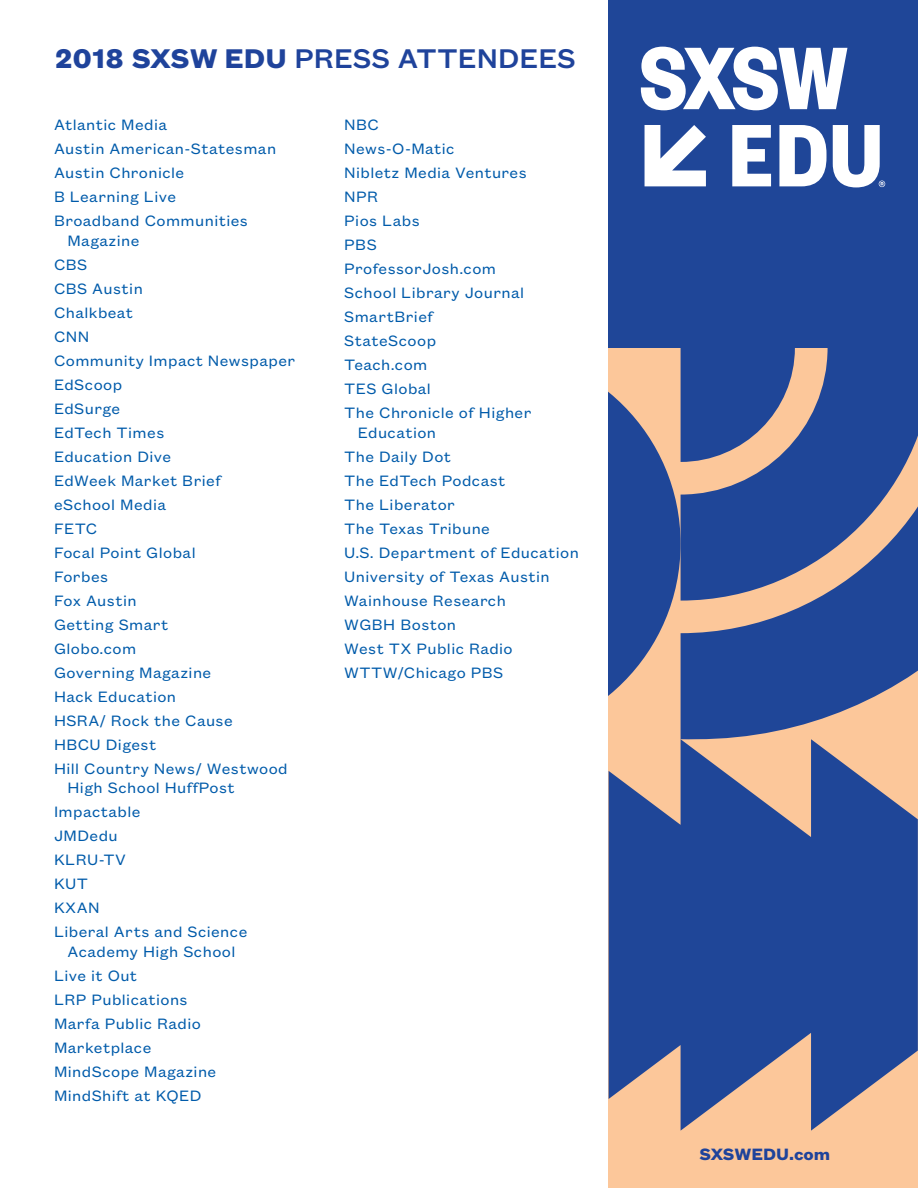
<style>
.page{position:relative;width:918px;height:1188px;background:#fff}
.page>*{position:absolute;margin:0;border:0;box-sizing:border-box;transform-origin:0 0}
.t1{font:500 29.7px "Founders Grotesk Text";color:#1f439b}
.t2{font:700 18px "Founders Grotesk Text";color:#1f439b}
.text{font:16.5px/19.5px "Founders Grotesk Text";letter-spacing:.025em;color:#005baa}
.s1{font-weight:700}
</style>
<div class="page">
<div style="left:609px;top:0;width:309px;height:1188px;background:#fcc79a"></div>
<div style="left:609px;top:0;width:309px;height:348px;background:#1f4698"></div>
<svg style="left:609px;top:739px;width:309px;height:392px;fill:#1f4698"></svg>
<svg style="left:795px;top:348px;width:123px;height:379px;fill:#1f4698"></svg>
<svg style="left:609px;top:348px;width:186px;height:392px"></svg>
<svg style="left:641px;top:46px;width:245px;height:142px"></svg>
<h1 class="t1" style="left:55px;top:38px;width:522px"><span class="s1">2018 SXSW EDU</span> PRESS ATTENDEES</h1>
<p class="text" style="left:54px;top:114px;width:115px">Atlantic Media</p>
<p class="text" style="left:54px;top:138px;width:224px">Austin American-Statesman</p>
<p class="text" style="left:54px;top:162px;width:132px">Austin Chronicle</p>
<p class="text" style="left:54px;top:186px;width:124px">B Learning Live</p>
<p class="text" style="left:68px;top:210px;width:182px;text-indent:-14px">Broadband Communities<br>Magazine</p>
<p class="text" style="left:54px;top:254px;width:35px">CBS</p>
<p class="text" style="left:54px;top:278px;width:90px">CBS Austin</p>
<p class="text" style="left:54px;top:302px;width:81px">Chalkbeat</p>
<p class="text" style="left:54px;top:326px;width:37px">CNN</p>
<p class="text" style="left:54px;top:350px;width:243px">Community Impact Newspaper</p>
<p class="text" style="left:54px;top:374px;width:70px">EdScoop</p>
<p class="text" style="left:54px;top:398px;width:68px">EdSurge</p>
<p class="text" style="left:54px;top:422px;width:112px">EdTech Times</p>
<p class="text" style="left:54px;top:446px;width:119px">Education Dive</p>
<p class="text" style="left:54px;top:470px;width:168px">EdWeek Market Brief</p>
<p class="text" style="left:54px;top:494px;width:114px">eSchool Media</p>
<p class="text" style="left:54px;top:518px;width:45px">FETC</p>
<p class="text" style="left:54px;top:542px;width:143px">Focal Point Global</p>
<p class="text" style="left:54px;top:566px;width:56px">Forbes</p>
<p class="text" style="left:54px;top:590px;width:84px">Fox Austin</p>
<p class="text" style="left:54px;top:614px;width:116px">Getting Smart</p>
<p class="text" style="left:54px;top:638px;width:84px">Globo.com</p>
<p class="text" style="left:54px;top:662px;width:159px">Governing Magazine</p>
<p class="text" style="left:54px;top:686px;width:124px">Hack Education</p>
<p class="text" style="left:54px;top:710px;width:180px">HSRA/ Rock the Cause</p>
<p class="text" style="left:54px;top:734px;width:104px">HBCU Digest</p>
<p class="text" style="left:68px;top:758px;width:222px;text-indent:-14px">Hill Country News/ Westwood<br>High School HuffPost</p>
<p class="text" style="left:54px;top:801px;width:88px">Impactable</p>
<p class="text" style="left:54px;top:825px;width:65px">JMDedu</p>
<p class="text" style="left:54px;top:849px;width:74px">KLRU-TV</p>
<p class="text" style="left:54px;top:873px;width:35px">KUT</p>
<p class="text" style="left:54px;top:897px;width:47px">KXAN</p>
<p class="text" style="left:54px;top:921px;width:195px;text-align:center">Liberal Arts and Science<br>Academy High School</p>
<p class="text" style="left:54px;top:965px;width:85px">Live it Out</p>
<p class="text" style="left:54px;top:989px;width:135px">LRP Publications</p>
<p class="text" style="left:54px;top:1013px;width:148px">Marfa Public Radio</p>
<p class="text" style="left:54px;top:1037px;width:99px">Marketplace</p>
<p class="text" style="left:54px;top:1061px;width:164px">MindScope Magazine</p>
<p class="text" style="left:54px;top:1085px;width:149px">MindShift at KQED</p>
<p class="text" style="left:344px;top:114px;width:36px">NBC</p>
<p class="text" style="left:344px;top:138px;width:112px">News-O-Matic</p>
<p class="text" style="left:344px;top:162px;width:184px">Nibletz Media Ventures</p>
<p class="text" style="left:344px;top:186px;width:35px">NPR</p>
<p class="text" style="left:344px;top:210px;width:77px">Pios Labs</p>
<p class="text" style="left:344px;top:234px;width:34px">PBS</p>
<p class="text" style="left:344px;top:258px;width:153px">ProfessorJosh.com</p>
<p class="text" style="left:344px;top:282px;width:181px">School Library Journal</p>
<p class="text" style="left:344px;top:306px;width:90px">SmartBrief</p>
<p class="text" style="left:344px;top:330px;width:93px">StateScoop</p>
<p class="text" style="left:344px;top:354px;width:85px">Teach.com</p>
<p class="text" style="left:344px;top:378px;width:88px">TES Global</p>
<p class="text" style="left:358px;top:402px;width:175px;text-indent:-14px">The Chronicle of Higher<br>Education</p>
<p class="text" style="left:344px;top:446px;width:108px">The Daily Dot</p>
<p class="text" style="left:344px;top:470px;width:163px">The EdTech Podcast</p>
<p class="text" style="left:344px;top:494px;width:112px">The Liberator</p>
<p class="text" style="left:344px;top:518px;width:147px">The Texas Tribune</p>
<p class="text" style="left:344px;top:542px;width:236px">U.S. Department of Education</p>
<p class="text" style="left:344px;top:566px;width:207px">University of Texas Austin</p>
<p class="text" style="left:344px;top:590px;width:163px">Wainhouse Research</p>
<p class="text" style="left:344px;top:614px;width:113px">WGBH Boston</p>
<p class="text" style="left:344px;top:638px;width:170px">West TX Public Radio</p>
<p class="text" style="left:344px;top:662px;width:161px">WTTW/Chicago PBS</p>
<p class="t2" style="left:700px;top:1141px;width:132px">SXSWEDU.com</p>
</div>
